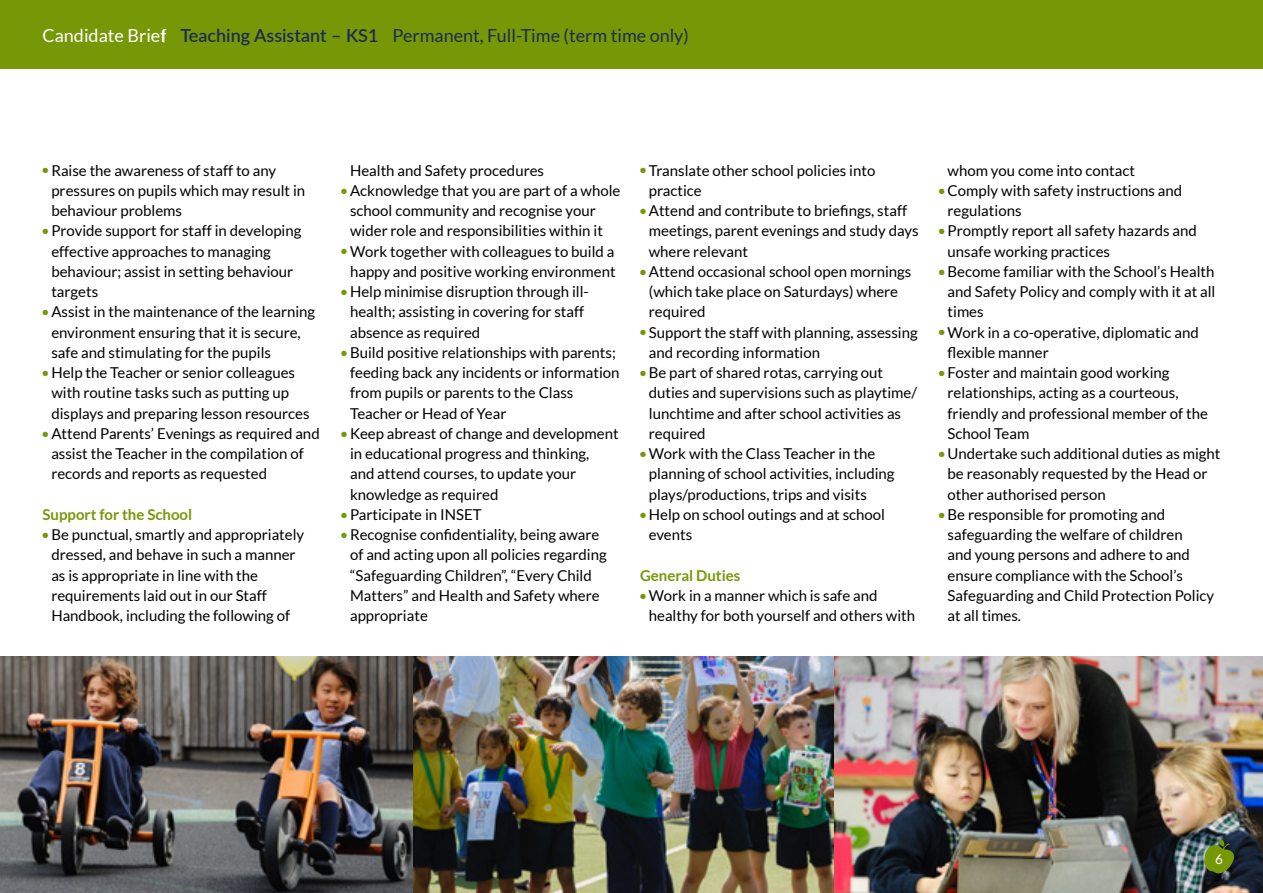
<style>
.page{position:relative;width:1263px;height:893px;background:#fff}
.page>*{position:absolute;margin:0;border:0;box-sizing:border-box;transform-origin:0 0}
.t1{font:18px "Lato";color:#1e2b50}
.t2{font:15px/20.2px "Lato";color:#000}
.t3{font:700 15px "Lato";color:#769807}
.t4{font:13.5px "Lato";color:#fff}
.s1{color:#fff}
.s2{font-weight:600}
.s3{color:#769807}
</style>
<div class="page">
<div style="left:0;top:0;width:1263px;height:68px;background:#769807"></div>
<svg style="left:164px;top:29px;width:1px;height:14px"></svg>
<img style="left:0;top:657px;width:1263px;height:236px">
<svg style="left:1204px;top:839px;width:30px;height:34px"></svg>
<p class="t1" style="left:43px;top:26px;width:648px"><span class="s1">Candidate Brief</span> <span class="s2">Teaching Assistant – KS1</span> Permanent, Full-Time (term time only)</p>
<p class="t2" style="left:51px;top:160px;width:255px;text-indent:-9px"><span class="s3">●</span> Raise the awareness of staff to any pressures on pupils which may result in behaviour problems</p>
<p class="t2" style="left:51px;top:221px;width:252px;text-indent:-9px"><span class="s3">●</span> Provide support for staff in developing effective approaches to managing behaviour; assist in setting behaviour targets</p>
<p class="t2" style="left:51px;top:302px;width:265px;text-indent:-9px"><span class="s3">●</span> Assist in the maintenance of the learning environment ensuring that it is secure, safe and stimulating for the pupils</p>
<p class="t2" style="left:51px;top:362px;width:260px;text-indent:-9px"><span class="s3">●</span> Help the Teacher or senior colleagues with routine tasks such as putting up displays and preparing lesson resources</p>
<p class="t2" style="left:51px;top:423px;width:270px;text-indent:-9px"><span class="s3">●</span> Attend Parents’ Evenings as required and assist the Teacher in the compilation of records and reports as requested</p>
<p class="t3" style="left:43px;top:506px;width:151px">Support for the School</p>
<p class="t2" style="left:51px;top:524px;width:254px;text-indent:-9px"><span class="s3">●</span> Be punctual, smartly and appropriately dressed, and behave in such a manner as is appropriate in line with the requirements laid out in our Staff Handbook, including the following of</p>
<p class="t2" style="left:350px;top:160px;width:196px">Health and Safety procedures</p>
<p class="t2" style="left:350px;top:180px;width:272px;text-indent:-9px"><span class="s3">●</span> Acknowledge that you are part of a whole school community and recognise your wider role and responsibilities within it</p>
<p class="t2" style="left:341px;top:241px;width:276px;text-align:center"><span class="s3">●</span> Work together with colleagues to build a happy and positive working environment</p>
<p class="t2" style="left:350px;top:281px;width:240px;text-indent:-9px"><span class="s3">●</span> Help minimise disruption through ill&shy;health; assisting in covering for staff absence as required</p>
<p class="t2" style="left:350px;top:342px;width:271px;text-indent:-9px"><span class="s3">●</span> Build positive relationships with parents; feeding back any incidents or information from pupils or parents to the Class Teacher or Head of Year</p>
<p class="t2" style="left:350px;top:423px;width:270px;text-indent:-9px"><span class="s3">●</span> Keep abreast of change and development in educational progress and thinking,<br>and attend courses, to update your knowledge as required</p>
<p class="t2" style="left:341px;top:504px;width:142px"><span class="s3">●</span> Participate in INSET</p>
<p class="t2" style="left:350px;top:524px;width:258px;text-indent:-9px"><span class="s3">●</span> Recognise confidentiality, being aware of and acting upon all policies regarding “Safeguarding Children”, “Every Child Matters” and Health and Safety where appropriate</p>
<p class="t2" style="left:649px;top:160px;width:228px;text-indent:-9px"><span class="s3">●</span> Translate other school policies into practice</p>
<p class="t2" style="left:649px;top:200px;width:271px;text-indent:-9px"><span class="s3">●</span> Attend and contribute to briefings, staff meetings, parent evenings and study days where relevant</p>
<p class="t2" style="left:649px;top:261px;width:264px;text-indent:-9px"><span class="s3">●</span> Attend occasional school open mornings (which take place on Saturdays) where required</p>
<p class="t2" style="left:649px;top:322px;width:270px;text-indent:-9px"><span class="s3">●</span> Support the staff with planning, assessing and recording information</p>
<p class="t2" style="left:649px;top:362px;width:270px;text-indent:-9px"><span class="s3">●</span> Be part of shared rotas, carrying out duties and supervisions such as playtime/ lunchtime and after school activities as required</p>
<p class="t2" style="left:649px;top:443px;width:247px;text-indent:-9px"><span class="s3">●</span> Work with the Class Teacher in the planning of school activities, including plays/productions, trips and visits</p>
<p class="t2" style="left:649px;top:504px;width:238px;text-indent:-9px"><span class="s3">●</span> Help on school outings and at school events</p>
<p class="t3" style="left:640px;top:566px;width:102px">General Duties</p>
<p class="t2" style="left:649px;top:585px;width:268px;text-indent:-9px"><span class="s3">●</span> Work in a manner which is safe and healthy for both yourself and others with</p>
<p class="t2" style="left:947px;top:160px;width:189px">whom you come into contact</p>
<p class="t2" style="left:947px;top:180px;width:236px;text-indent:-9px"><span class="s3">●</span> Comply with safety instructions and regulations</p>
<p class="t2" style="left:947px;top:221px;width:251px;text-indent:-9px"><span class="s3">●</span> Promptly report all safety hazards and unsafe working practices</p>
<p class="t2" style="left:947px;top:261px;width:269px;text-align:justify;text-indent:-9px"><span class="s3">●</span> Become familiar with the School’s Health and Safety Policy and comply with it at all times</p>
<p class="t2" style="left:947px;top:322px;width:253px;text-indent:-9px"><span class="s3">●</span> Work in a co-operative, diplomatic and flexible manner</p>
<p class="t2" style="left:947px;top:362px;width:262px;text-indent:-9px"><span class="s3">●</span> Foster and maintain good working relationships, acting as a courteous, friendly and professional member of the<br>School Team</p>
<p class="t2" style="left:947px;top:443px;width:274px;text-indent:-9px"><span class="s3">●</span> Undertake such additional duties as might be reasonably requested by the Head or other authorised person</p>
<p class="t2" style="left:947px;top:504px;width:268px;text-indent:-9px"><span class="s3">●</span> Be responsible for promoting and safeguarding the welfare of children<br>and young persons and adhere to and ensure compliance with the School’s Safeguarding and Child Protection Policy at all times.</p>
<p class="t4" style="left:1215px;top:851px;width:9px">6</p>
</div>
